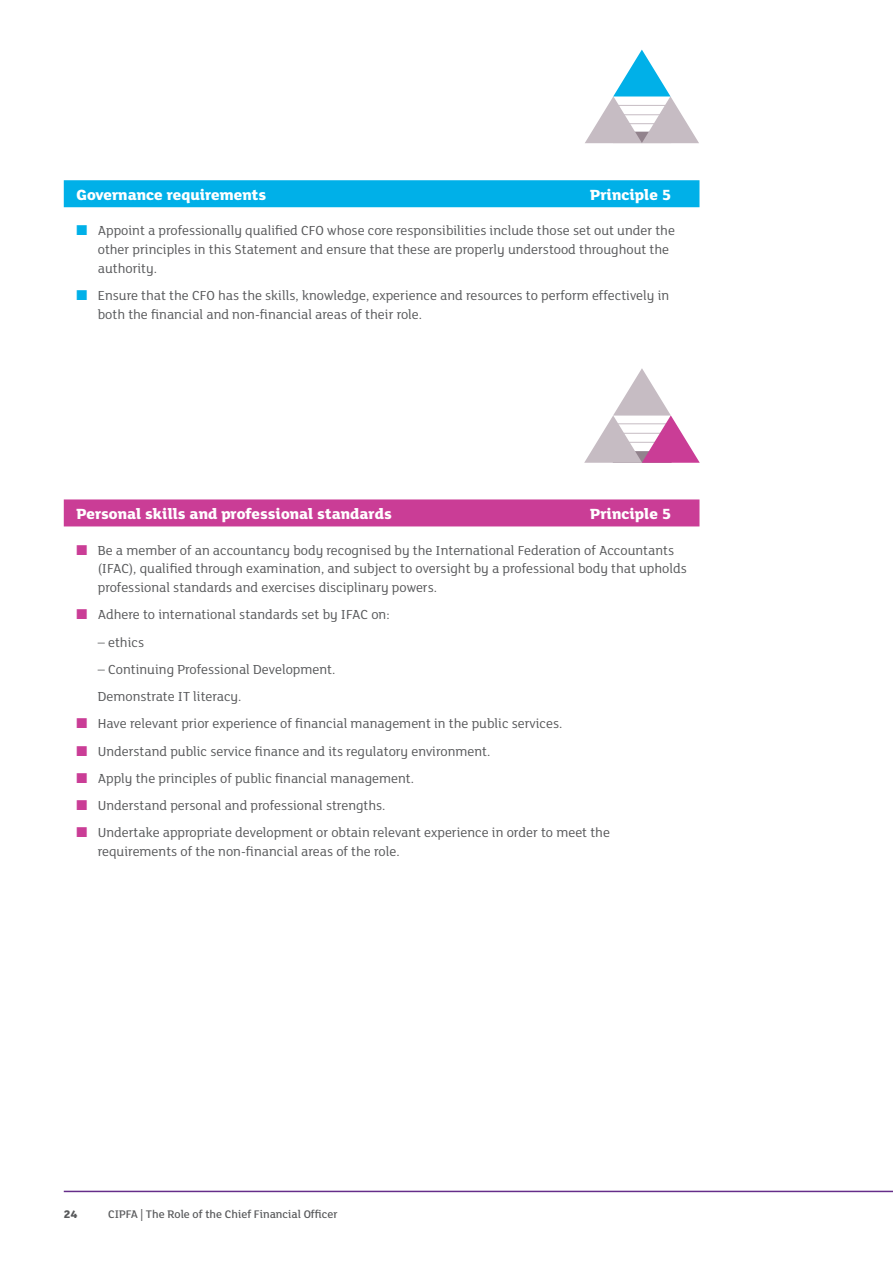
<style>
.page{position:relative;width:893px;height:1263px;background:#fff}
.page>*{position:absolute;margin:0;border:0;box-sizing:border-box;transform-origin:0 0}
.t1{font:800 16.05px "FS Lola";color:#fff}
.t2{font:14.25px/18.8px "FS Lola";color:#58595b}
.t3{font:500 12px "FS Lola";color:#58595b}
.t4{font:800 12px "FS Lola";color:#58595b}
.s1{color:#00b0e8}
.s2{color:#ca3d96}
</style>
<div class="page">
<hr style="left:64px;top:1191px;width:829px;height:1px;background:#652d89">
<div style="left:64px;top:180px;width:635px;height:27px;background:#00b0e8"></div>
<div style="left:64px;top:499px;width:635px;height:27px;background:#ca3d96"></div>
<svg style="left:585px;top:50px;width:114px;height:93px"></svg>
<svg style="left:584px;top:368px;width:116px;height:95px"></svg>
<p class="t1" style="left:77px;top:183px;width:191px">Governance requirements</p>
<p class="t1" style="left:590px;top:183px;width:83px">Principle 5</p>
<p class="t2" style="left:98px;top:221px;width:579px;text-indent:-21px"><span class="s1">■</span> Appoint a professionally qualified CFO whose core responsibilities include those set out under the other principles in this Statement and ensure that these are properly understood throughout the authority.</p>
<p class="t2" style="left:98px;top:285px;width:573px;text-indent:-21px"><span class="s1">■</span> Ensure that the CFO has the skills, knowledge, experience and resources to perform effectively in both the financial and non-financial areas of their role.</p>
<p class="t1" style="left:77px;top:502px;width:317px">Personal skills and professional standards</p>
<p class="t1" style="left:590px;top:502px;width:83px">Principle 5</p>
<p class="t2" style="left:98px;top:540px;width:590px;text-indent:-21px"><span class="s2">■</span> Be a member of an accountancy body recognised by the International Federation of Accountants (IFAC), qualified through examination, and subject to oversight by a professional body that upholds professional standards and exercises disciplinary powers.</p>
<p class="t2" style="left:77px;top:605px;width:315px"><span class="s2">■</span> Adhere to international standards set by IFAC on:</p>
<p class="t2" style="left:98px;top:632px;width:48px">– ethics</p>
<p class="t2" style="left:98px;top:655px;width:239px;line-height:27.3px">– Continuing Professional Development.<br>Demonstrate IT literacy.</p>
<p class="t2" style="left:77px;top:714px;width:487px"><span class="s2">■</span> Have relevant prior experience of financial management in the public services.</p>
<p class="t2" style="left:77px;top:741px;width:415px"><span class="s2">■</span> Understand public service finance and its regulatory environment.</p>
<p class="t2" style="left:77px;top:768px;width:339px"><span class="s2">■</span> Apply the principles of public financial management.</p>
<p class="t2" style="left:77px;top:796px;width:311px"><span class="s2">■</span> Understand personal and professional strengths.</p>
<p class="t2" style="left:98px;top:823px;width:514px;text-indent:-21px"><span class="s2">■</span> Undertake appropriate development or obtain relevant experience in order to meet the requirements of the non-financial areas of the role.</p>
<p class="t4" style="left:63px;top:1206px;width:16px">24</p>
<p class="t3" style="left:108px;top:1206px;width:231px">CIPFA | The Role of the Chief Financial Officer</p>
</div>
